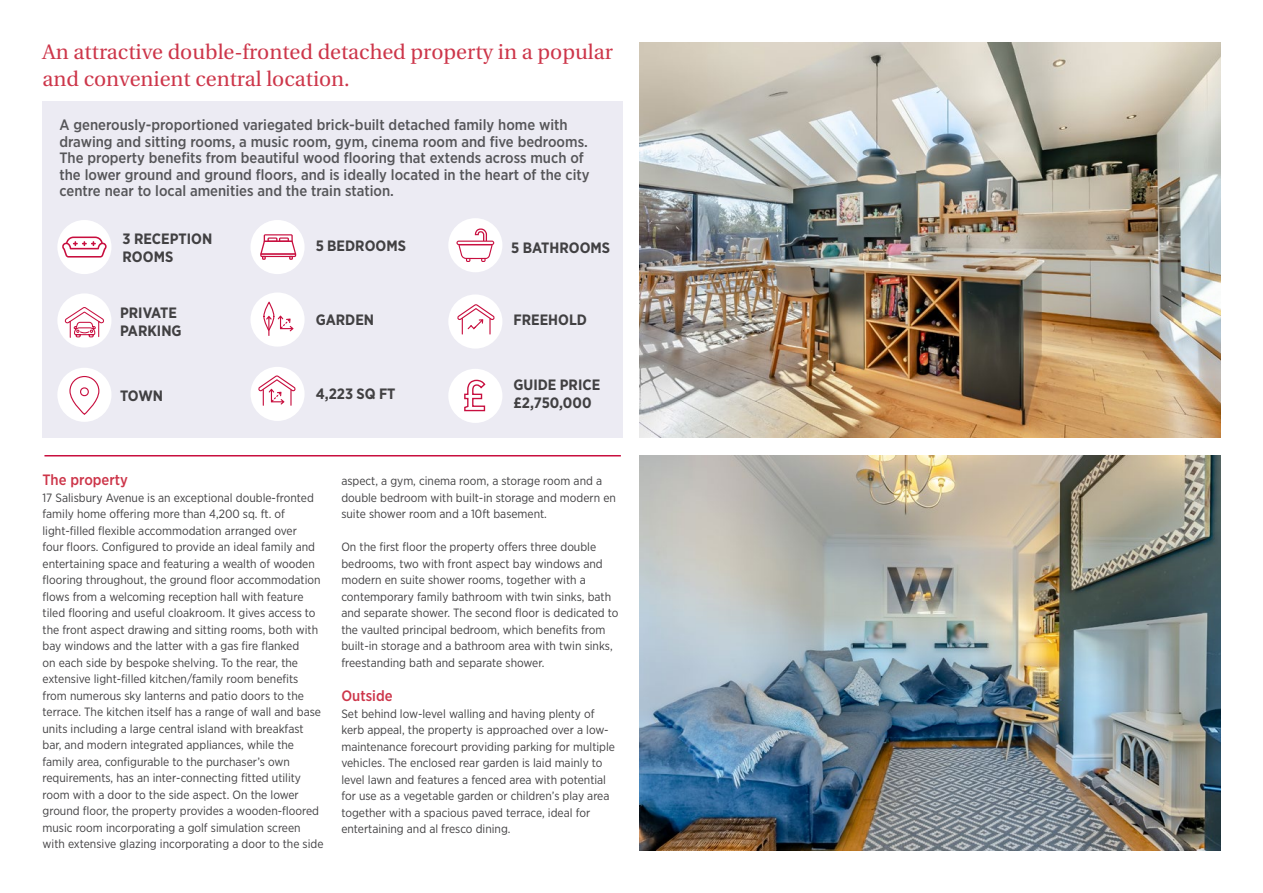
<style>
.page{position:relative;width:1263px;height:893px;background:#fff}
.page>*{position:absolute;margin:0;border:0;box-sizing:border-box;transform-origin:0 0}
.t1{font:21px/27px "Utopia";color:#cd364a}
.t2{font:500 15px/16.5px "Gotham Narrow";color:#565659}
.t3{font:700 15px/18px "Gotham Narrow";color:#414042}
.t4{font:500 15px "Gotham Narrow";color:#cd364a}
.t5{font:12px/16.5px "Gotham Narrow";color:#414042}
</style>
<div class="page">
<div style="left:43px;top:101px;width:580px;height:337px;background:#ecebf3"></div>
<img style="left:640px;top:43px;width:580px;height:395px">
<img style="left:640px;top:455px;width:580px;height:395px">
<hr style="left:44px;top:455px;width:577px;height:1px;background:#c80f3f">
<div style="left:57px;top:293px;width:54px;height:54px;background:#fff;border-radius:50%"></div>
<svg style="left:64px;top:307px;width:40px;height:31px"></svg>
<div style="left:57px;top:368px;width:54px;height:54px;background:#fff;border-radius:50%"></div>
<svg style="left:80px;top:387px;width:9px;height:9px"></svg>
<div style="left:69px;top:376px;width:30px;height:39px;border:1px solid #c80f3f;border-radius:14px"></div>
<div style="left:448px;top:218px;width:54px;height:54px;background:#fff;border-radius:50%"></div>
<svg style="left:456px;top:228px;width:38px;height:34px"></svg>
<div style="left:448px;top:294px;width:54px;height:55px;background:#fff;border-radius:50%"></div>
<svg style="left:457px;top:304px;width:38px;height:31px"></svg>
<div style="left:448px;top:369px;width:54px;height:54px;background:#fff;border-radius:50%"></div>
<svg style="left:464px;top:379px;width:22px;height:33px"></svg>
<div style="left:250px;top:292px;width:55px;height:55px;background:#fff;border-radius:50%"></div>
<svg style="left:278px;top:316px;width:15px;height:15px"></svg>
<div style="left:263px;top:302px;width:11px;height:29px;border:1px solid #c80f3f;border-radius:50%"></div>
<svg style="left:266px;top:316px;width:6px;height:20px"></svg>
<div style="left:250px;top:367px;width:55px;height:54px;background:#fff;border-radius:50%"></div>
<svg style="left:258px;top:375px;width:38px;height:31px"></svg>
<div style="left:250px;top:220px;width:55px;height:54px;background:#fff;border-radius:50%"></div>
<svg style="left:260px;top:234px;width:36px;height:26px"></svg>
<div style="left:57px;top:220px;width:54px;height:54px;background:#fff;border-radius:50%"></div>
<svg style="left:62px;top:237px;width:45px;height:21px"></svg>
<h1 class="t1" style="left:43px;top:39px;width:572px">An attractive double-fronted detached property in a popular and convenient central location.</h1>
<p class="t2" style="left:59px;top:117px;width:532px">A generously-proportioned variegated brick-built detached family home with drawing and sitting rooms, a music room, gym, cinema room and five bedrooms.<br>The property benefits from beautiful wood flooring that extends across much of the lower ground and ground floors, and is ideally located in the heart of the city centre near to local amenities and the train station.</p>
<p class="t3" style="left:123px;top:230px;width:91px">3 RECEPTION<br>ROOMS</p>
<p class="t3" style="left:511px;top:239px;width:100px">5 BATHROOMS</p>
<p class="t3" style="left:316px;top:237px;width:92px">5 BEDROOMS</p>
<p class="t3" style="left:120px;top:303px;width:63px">PRIVATE<br>PARKING</p>
<p class="t3" style="left:120px;top:387px;width:44px">TOWN</p>
<p class="t3" style="left:316px;top:310px;width:60px">GARDEN</p>
<p class="t3" style="left:316px;top:385px;width:81px">4,223 SQ FT</p>
<p class="t3" style="left:513px;top:310px;width:75px">FREEHOLD</p>
<p class="t3" style="left:513px;top:376px;width:88px">GUIDE PRICE £2,750,000</p>
<p class="t4" style="left:43px;top:470px;width:87px">The property</p>
<p class="t5" style="left:43px;top:489px;width:283px">17 Salisbury Avenue is an exceptional double-fronted family home offering more than 4,200 sq. ft. of light-filled flexible accommodation arranged over<br>four floors. Configured to provide an ideal family and entertaining space and featuring a wealth of wooden flooring throughout, the ground floor accommodation flows from a welcoming reception hall with feature tiled flooring and useful cloakroom. It gives access to the front aspect drawing and sitting rooms, both with bay windows and the latter with a gas fire flanked<br>on each side by bespoke shelving. To the rear, the extensive light-filled kitchen/family room benefits from numerous sky lanterns and patio doors to the terrace. The kitchen itself has a range of wall and base units including a large central island with breakfast bar, and modern integrated appliances, while the family area, configurable to the purchaser’s own requirements, has an inter-connecting fitted utility room with a door to the side aspect. On the lower ground floor, the property provides a wooden-floored music room incorporating a golf simulation screen with extensive glazing incorporating a door to the side</p>
<p class="t5" style="left:341px;top:472px;width:276px">aspect, a gym, cinema room, a storage room and a double bedroom with built-in storage and modern en suite shower room and a 10ft basement.</p>
<p class="t5" style="left:341px;top:538px;width:279px">On the first floor the property offers three double bedrooms, two with front aspect bay windows and modern en suite shower rooms, together with a contemporary family bathroom with twin sinks, bath and separate shower. The second floor is dedicated to the vaulted principal bedroom, which benefits from built-in storage and a bathroom area with twin sinks, freestanding bath and separate shower.</p>
<p class="t4" style="left:341px;top:686px;width:53px">Outside</p>
<p class="t5" style="left:341px;top:705px;width:275px">Set behind low-level walling and having plenty of kerb appeal, the property is approached over a low&shy;maintenance forecourt providing parking for multiple vehicles. The enclosed rear garden is laid mainly to level lawn and features a fenced area with potential for use as a vegetable garden or children’s play area together with a spacious paved terrace, ideal for entertaining and al fresco dining.</p>
</div>
